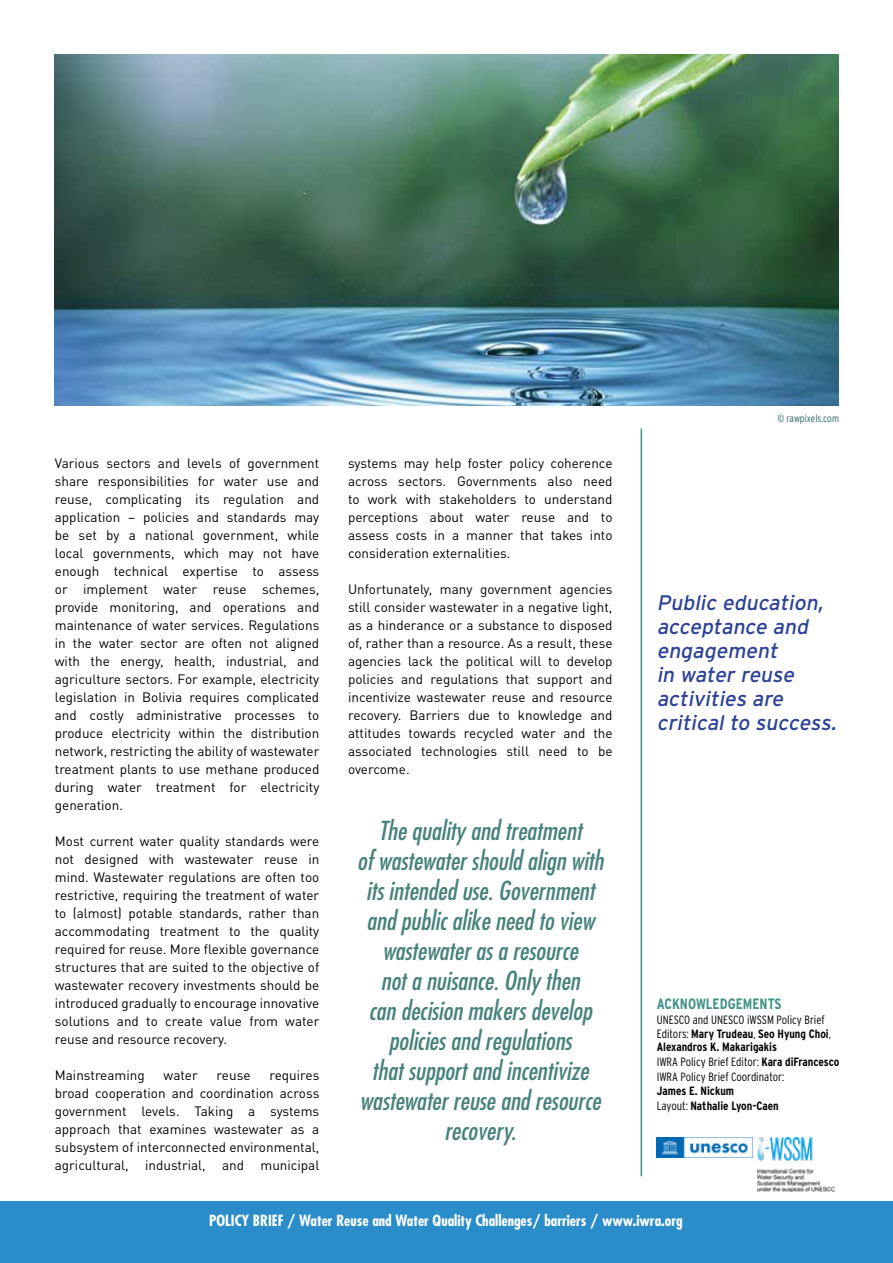
<style>
.page{position:relative;width:893px;height:1263px;background:#fff}
.page>*{position:absolute;margin:0;border:0;box-sizing:border-box;transform-origin:0 0}
.t1{font:italic condensed 25.5px/30px "Futura";color:#47827c;text-align:center}
.t2{font:italic 21px/24px "Interstate";color:#2c4295}
.t3{font:700 condensed 15px "Futura";color:#fff}
.t4{font:700 condensed 15px "Interstate";color:#429289}
.t5{font:13.5px/18px "DIN Pro";color:#000;text-align:justify}
.t6{font:700 condensed 12px/13.5px "Interstate";color:#000}
.t7{font:300 condensed 12px/15px "Interstate";color:#000}
.t8{font:300 condensed 10.5px "Interstate";color:#2a655e}
.s1{font-weight:300}
.s2{font-weight:700}
</style>
<div class="page">
<div style="left:0;top:1201px;width:893px;height:62px;background:#2a8dca"></div>
<hr style="left:641px;top:428px;width:1px;height:748px;background:#429289">
<img style="left:54px;top:54px;width:785px;height:352px">
<img style="left:657px;top:1137px;width:96px;height:20px">
<img style="left:757px;top:1137px;width:77px;height:55px">
<p class="t5" style="left:55px;top:453px;width:266px">Various sectors and levels of government share responsibilities for water use and reuse, complicating its regulation and application – policies and standards may be set by a national government, while local governments, which may not have enough technical expertise to assess or implement water reuse schemes, provide monitoring, and operations and maintenance of water services. Regulations in the water sector are often not aligned with the energy, health, industrial, and agriculture sectors. For example, electricity legislation in Bolivia requires complicated and costly administrative processes to produce electricity within the distribution network, restricting the ability of wastewater treatment plants to use methane produced during water treatment for electricity generation.</p>
<p class="t5" style="left:55px;top:831px;width:266px">Most current water quality standards were not designed with wastewater reuse in mind. Wastewater regulations are often too restrictive, requiring the treatment of water to (almost) potable standards, rather than accommodating treatment to the quality required for reuse. More flexible governance structures that are suited to the objective of wastewater recovery investments should be introduced gradually to encourage innovative solutions and to create value from water reuse and resource recovery.</p>
<p class="t5" style="left:55px;top:1065px;width:91px">Mainstreaming</p>
<p class="t5" style="left:164px;top:1065px;width:36px">water</p>
<p class="t5" style="left:217px;top:1065px;width:35px">reuse</p>
<p class="t5" style="left:55px;top:1065px;width:266px;text-indent:215px">requires broad cooperation and coordination across government levels. Taking a systems approach that examines wastewater as a subsystem of interconnected environmental, agricultural, industrial, and municipal</p>
<p class="t5" style="left:348px;top:453px;width:266px">systems may help foster policy coherence across sectors. Governments also need to work with stakeholders to understand perceptions about water reuse and to assess costs in a manner that takes into consideration externalities.</p>
<p class="t5" style="left:348px;top:579px;width:266px">Unfortunately, many government agencies still consider wastewater in a negative light, as a hinderance or a substance to disposed of, rather than a resource. As a result, these agencies lack the political will to develop policies and regulations that support and incentivize wastewater reuse and resource recovery. Barriers due to knowledge and attitudes towards recycled water and the associated technologies still need to be overcome.</p>
<p class="t1" style="left:357px;top:815px;width:253px">Thequality andtreatment ofwastewatershouldalignwith itsintendeduse.Government andpublicalikeneedtoview wastewaterasaresource notanuisance.Only then candecisionmakersdevelop policiesandregulations thatsupportandincentivize wastewaterreuseandresource recovery.</p>
<p class="t8" style="left:778px;top:412px;width:63px">© rawpixels.com</p>
<h2 class="t2" style="left:657px;top:590px;width:185px">Public education, acceptance and engagement<br>in water reuse activities are critical to success.</h2>
<p class="t4" style="left:657px;top:996px;width:126px">ACKNOWLEDGEMENTS</p>
<p class="t6" style="left:657px;top:1013px;width:176px"><span class="s1">UNESCO and UNESCO iWSSM Policy Brief<br>Editors:</span> Mary Trudeau<span class="s1">,</span> Seo Hyung Choi<span class="s1">,<br></span>Alexandros K. Makarigakis</p>
<p class="t7" style="left:657px;top:1054px;width:184px">IWRA Policy Brief Editor: <span class="s2">Kara diFrancesco<br></span>IWRA Policy Brief Coordinator:</p>
<p class="t6" style="left:657px;top:1083px;width:124px;line-height:15px">James E. Nickum<br><span class="s1">Layout:</span> Nathalie Lyon-Caen</p>
<p class="t3" style="left:209px;top:1211px;width:475px">POLICY BRIEF / Water Reuse and Water Quality Challenges/ barriers / www.iwra.org</p>
</div>
